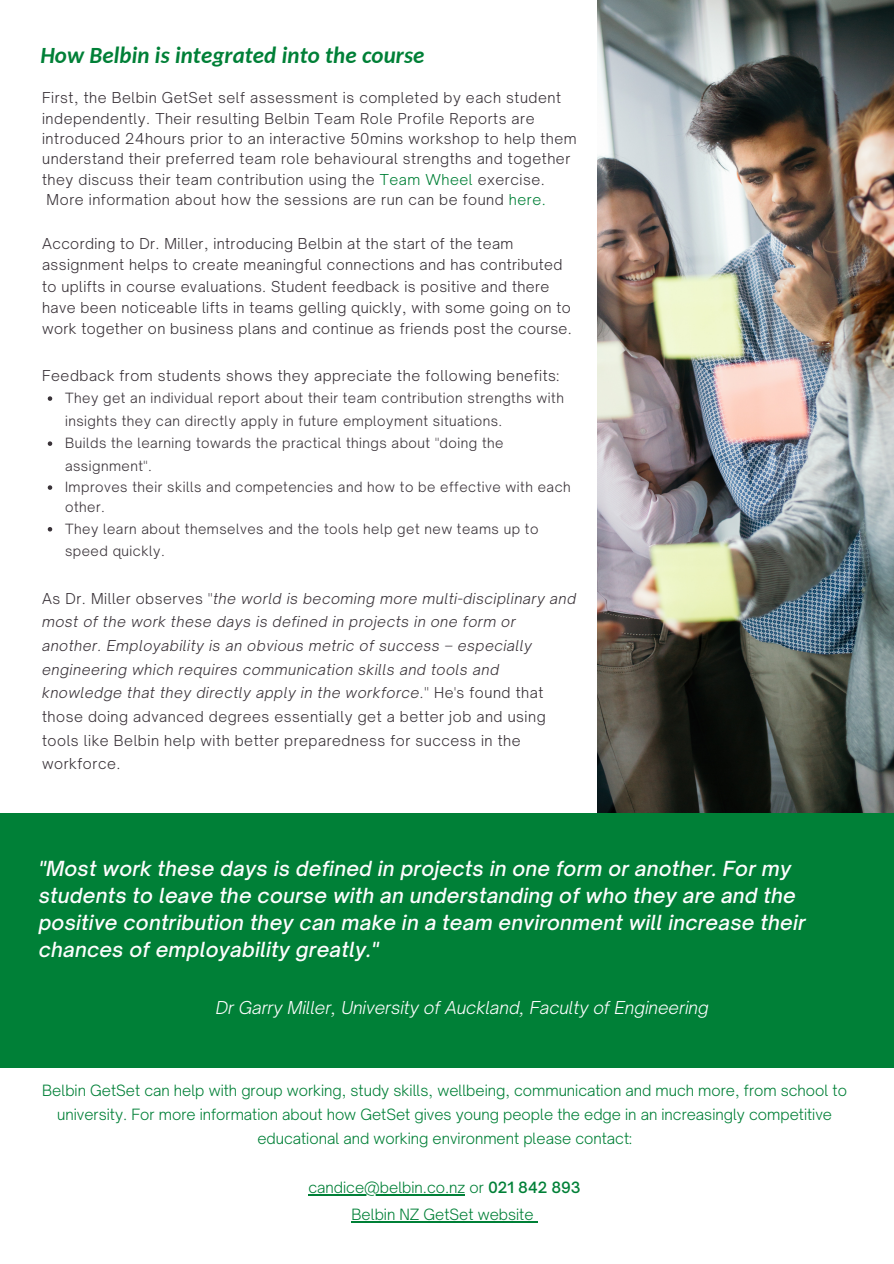
<style>
.page{position:relative;width:894px;height:1264px;background:#fff}
.page>*{position:absolute;margin:0;border:0;box-sizing:border-box;transform-origin:0 0}
.t1{font:italic 700 22.95px "Carlito";letter-spacing:.005em;color:#008037}
.t2{font:italic 500 19.95px/27px "Open Sauce One";letter-spacing:.01em;color:#fdfdfd}
.t3{font:italic 300 16.95px "Open Sauce One";color:#fdfdfd}
.t4{font:300 14.85px/23.7px "Open Sauce One";color:#008037;text-align:center}
.t5{font:300 14.4px/21.5px "Open Sauce One";letter-spacing:.035em;color:#393238}
.t6{font:italic 300 14.4px/23.7px "Open Sauce One";letter-spacing:.035em;color:#393238}
.t7{font:300 13.5px/22.5px "Open Sauce One";letter-spacing:.035em;color:#393238}
.s1{color:#008037}
.s2{font-style:normal}
.s3{font-weight:500}
</style>
<div class="page">
<img style="left:597px;top:0;width:296px;height:813px">
<div style="left:0;top:813px;width:893px;height:254px;background:#008037"></div>
<hr style="left:308px;top:1194px;width:157px;height:1px;background:#008037">
<hr style="left:351px;top:1221px;width:182px;height:1px;background:#008037">
<svg style="left:48px;top:396px;width:4px;height:5px"></svg>
<svg style="left:48px;top:441px;width:4px;height:5px"></svg>
<svg style="left:48px;top:485px;width:4px;height:5px"></svg>
<svg style="left:48px;top:527px;width:4px;height:4px"></svg>
<p class="t1" style="left:40px;top:46px;width:385px">How Belbin is integrated into the course</p>
<p class="t5" style="left:42px;top:87px;width:520px">First, the Belbin GetSet self assessment is completed by each student</p>
<p class="t5" style="left:42px;top:107px;width:494px">independently. Their resulting Belbin Team Role Profile Reports are</p>
<p class="t5" style="left:42px;top:128px;width:536px">introduced 24hours prior to an interactive 50mins workshop to help them</p>
<p class="t5" style="left:42px;top:148px;width:529px">understand their preferred team role behavioural strengths and together</p>
<p class="t5" style="left:42px;top:168px;width:504px">they discuss their team contribution using the <span class="s1">Team Wheel</span> exercise.</p>
<p class="t5" style="left:47px;top:189px;width:500px">More information about how the sessions are run can be found <span class="s1">here.</span></p>
<p class="t5" style="left:42px;top:232px;width:531px">According to Dr. Miller, introducing Belbin at the start of the team assignment helps to create meaningful connections and has contributed to uplifts in course evaluations. Student feedback is positive and there have been noticeable lifts in teams gelling quickly, with some going on to work together on business plans and continue as friends post the course.</p>
<p class="t5" style="left:42px;top:364px;width:518px">Feedback from students shows they appreciate the following benefits:</p>
<p class="t7" style="left:65px;top:387px;width:500px">They get an individual report about their team contribution strengths with insights they can directly apply in future employment situations.</p>
<p class="t7" style="left:65px;top:432px;width:440px">Builds the learning towards the practical things about "doing the assignment".</p>
<p class="t7" style="left:65px;top:477px;width:507px;line-height:20.2px">Improves their skills and competencies and how to be effective with each other.</p>
<p class="t7" style="left:65px;top:517px;width:475px">They learn about themselves and the tools help get new teams up to speed quickly.</p>
<p class="t6" style="left:42px;top:586px;width:535px"><span class="s2">As Dr. Miller observes "</span>the world is becoming more multi-disciplinary and most of the work these days is defined in projects in one form or another. Employability is an obvious metric of success – especially engineering which requires communication skills and tools and knowledge that they directly apply in the workforce.<span class="s2">" He's found that those doing advanced degrees essentially get a better job and using tools like Belbin help with better preparedness for success in the workforce.</span></p>
<p class="t2" style="left:39px;top:854px;width:768px">"Most work these days is defined in projects in one form or another. For my students to leave the course with an understanding of who they are and the positive contribution they can make in a team environment will increase their chances of employability greatly."</p>
<p class="t3" style="left:216px;top:997px;width:494px">Dr Garry Miller, University of Auckland, Faculty of Engineering</p>
<p class="t4" style="left:42px;top:1078px;width:806px">Belbin GetSet can help with group working, study skills, wellbeing, communication and much more, from school to university. For more information about how GetSet gives young people the edge in an increasingly competitive educational and working environment please contact:</p>
<p class="t4" style="left:308px;top:1175px;width:274px">candice@belbin.co.nz or <span class="s3">021 842 893</span></p>
<p class="t4" style="left:351px;top:1202px;width:183px">Belbin NZ GetSet website</p>
</div>
